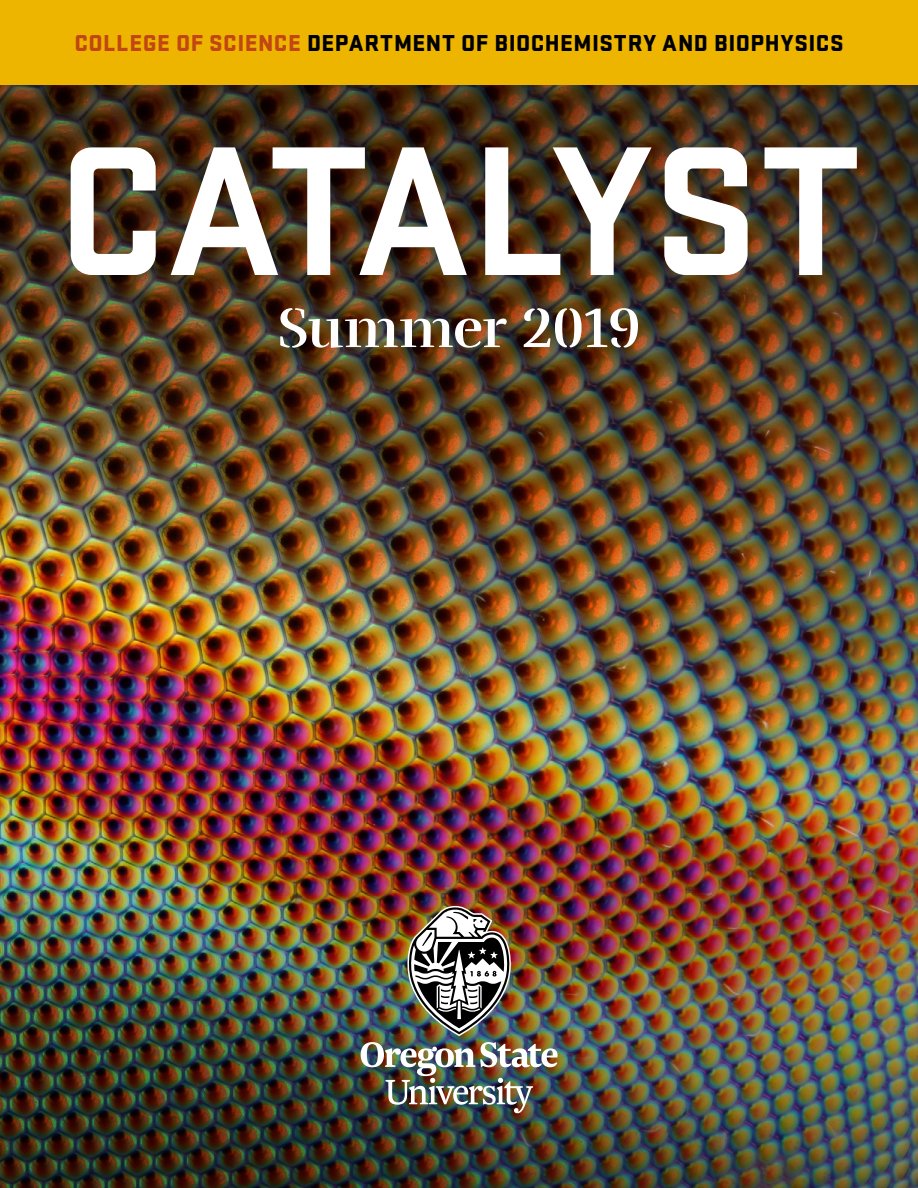
<style>
.page{position:relative;width:918px;height:1188px;background:#fff}
.page>*{position:absolute;margin:0;border:0;box-sizing:border-box;transform-origin:0 0}
.t1{font:700 191.55px "Stratum 2";letter-spacing:-.005em;color:#fff}
.t2{font:57px "Rufina Stencil Bold";letter-spacing:-.02em;color:#fff}
.t3{font:900 24px "Stratum 2";letter-spacing:.02em;color:#000}
.s1{color:#c14614}
</style>
<div class="page">
<img style="left:0;top:84px;width:918px;height:510px">
<img style="left:0;top:596px;width:918px;height:592px">
<div style="left:0;top:0;width:918px;height:84px;background:#edb500"></div>
<img style="left:361px;top:1042px;width:197px;height:71px">
<img style="left:407px;top:906px;width:104px;height:130px">
<p class="t3" style="left:74px;top:25px;width:771px"><span class="s1">COLLEGE OF SCIENCE</span> DEPARTMENT OF BIOCHEMISTRY AND BIOPHYSICS</p>
<h1 class="t1" style="left:57px;top:79px;width:805px">CATALYST</h1>
<h2 class="t2" style="left:277px;top:293px;width:366px">Summer 2019</h2>
</div>
